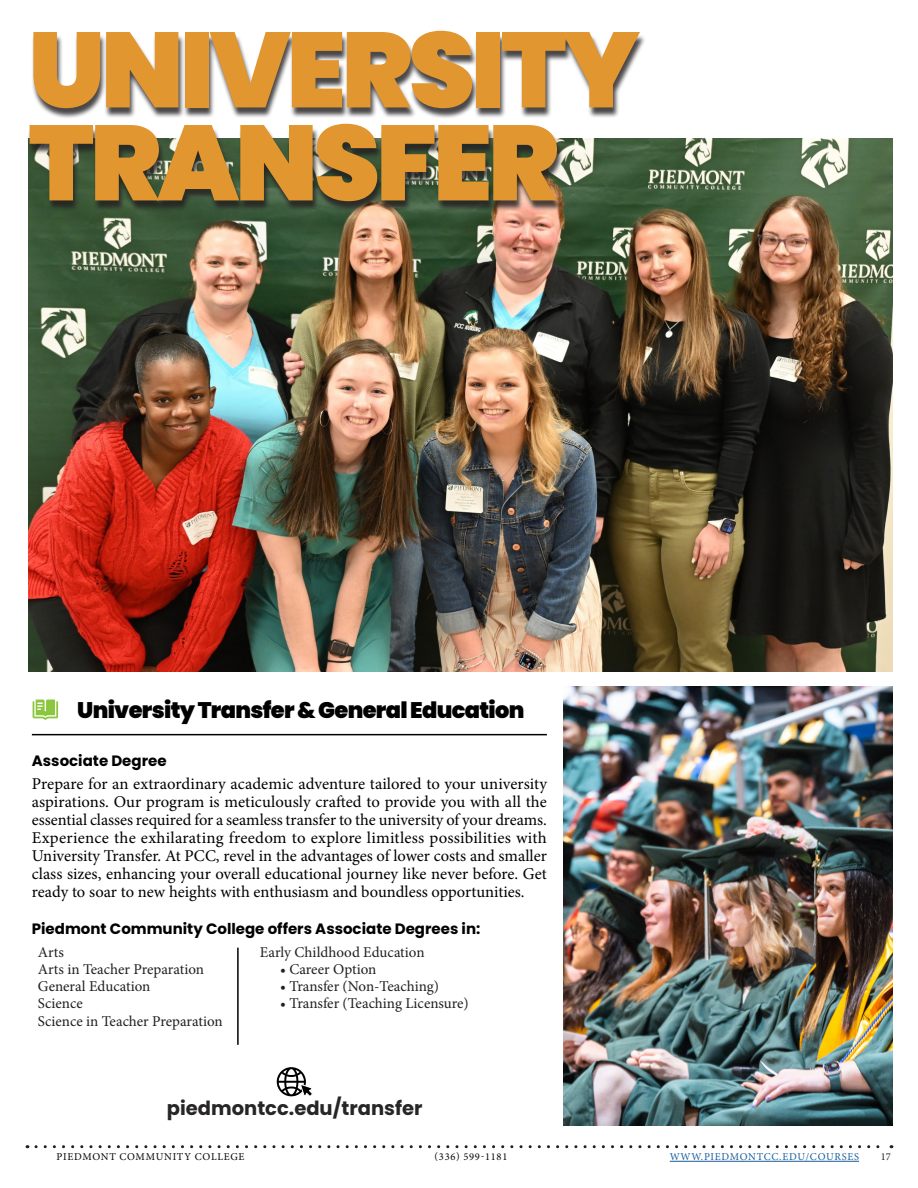
<style>
.page{position:relative;width:918px;height:1188px;background:#fff}
.page>*{position:absolute;margin:0;border:0;box-sizing:border-box;transform-origin:0 0}
.t1{font:900 106.5px "Poppins";letter-spacing:-.04em;color:#e1962f}
.t2{font:900 22.5px "Poppins";letter-spacing:-.03em;color:#000}
.t3{font:700 19.5px "Poppins";color:#272525}
.Class_Content__3{font:16.5px/18px "Minion Pro";color:#000;text-align:justify}
.t4{font:15px "Minion Pro";color:#231f20}
.LINK{font:700 15px "Poppins";color:#000}
.Class_Content__3-2{font:700 15px "Poppins";color:#000}
.t5{font:10.5px "Minion Pro";letter-spacing:.065em;color:#040503}
.t6{font:10.5px "Minion Pro";letter-spacing:.065em;color:#175d9e}
.t7{font:10.5px "Minion Pro";color:#231f20}
</style>
<div class="page">
<hr style="left:670px;top:1161px;width:189px;height:1px;background:#175d9e">
<svg style="left:36px;top:1145px;width:856px;height:3px"></svg>
<img style="left:28px;top:138px;width:864px;height:534px">
<div style="left:27px;top:33px;width:619px;height:180px;background:#231f20;opacity:.82"></div>
<hr style="left:32px;top:734px;width:515px;height:1px;background:#000">
<svg style="left:33px;top:700px;width:25px;height:20px"></svg>
<img style="left:563px;top:687px;width:329px;height:438px">
<hr style="left:237px;top:948px;width:2px;height:97px;background:#000">
<svg style="left:277px;top:1067px;width:36px;height:30px"></svg>
<p class="t1" style="left:28px;top:8px;width:613px">UNIVERSITY</p>
<p class="t1" style="left:28px;top:101px;width:532px">TRANSFER</p>
<p class="t2" style="left:77px;top:697px;width:449px">University Transfer &amp; General Education</p>
<p class="Class_Content__3-2" style="left:32px;top:752px;width:136px">Associate Degree</p>
<p class="Class_Content__3" style="left:32px;top:774px;width:517px">Prepare for an extraordinary academic adventure tailored to your university aspirations. Our program is meticulously crafted to provide you with all the essential classes required for a seamless transfer to the university of your dreams.<br>Experience the exhilarating freedom to explore limitless possibilities with University Transfer. At PCC, revel in the advantages of lower costs and smaller class sizes, enhancing your overall educational journey like never before. Get ready to soar to new heights with enthusiasm and boundless opportunities.</p>
<p class="LINK" style="left:32px;top:920px;width:450px">Piedmont Community College offers Associate Degrees in:</p>
<p class="t4" style="left:38px;top:942px;width:28px">Arts</p>
<p class="t4" style="left:260px;top:942px;width:166px">Early Childhood Education</p>
<p class="t4" style="left:38px;top:959px;width:168px">Arts in Teacher Preparation</p>
<p class="t4" style="left:280px;top:959px;width:98px">• Career Option</p>
<p class="t4" style="left:38px;top:976px;width:114px">General Education</p>
<p class="t4" style="left:280px;top:976px;width:160px">• Transfer (Non-Teaching)</p>
<p class="t4" style="left:38px;top:993px;width:46px">Science</p>
<p class="t4" style="left:280px;top:994px;width:190px">• Transfer (Teaching Licensure)</p>
<p class="t4" style="left:38px;top:1011px;width:186px">Science in Teacher Preparation</p>
<p class="t3" style="left:167px;top:1096px;width:257px">piedmontcc.edu/transfer</p>
<p class="t5" style="left:57px;top:1150px;width:189px">PIEDMONT COMMUNITY COLLEGE</p>
<p class="t5" style="left:435px;top:1150px;width:74px">(336) 599-1181</p>
<p class="t6" style="left:670px;top:1150px;width:191px">WWW.PIEDMONTCC.EDU/COURSES</p>
<p class="t7" style="left:881px;top:1150px;width:12px">17</p>
</div>
